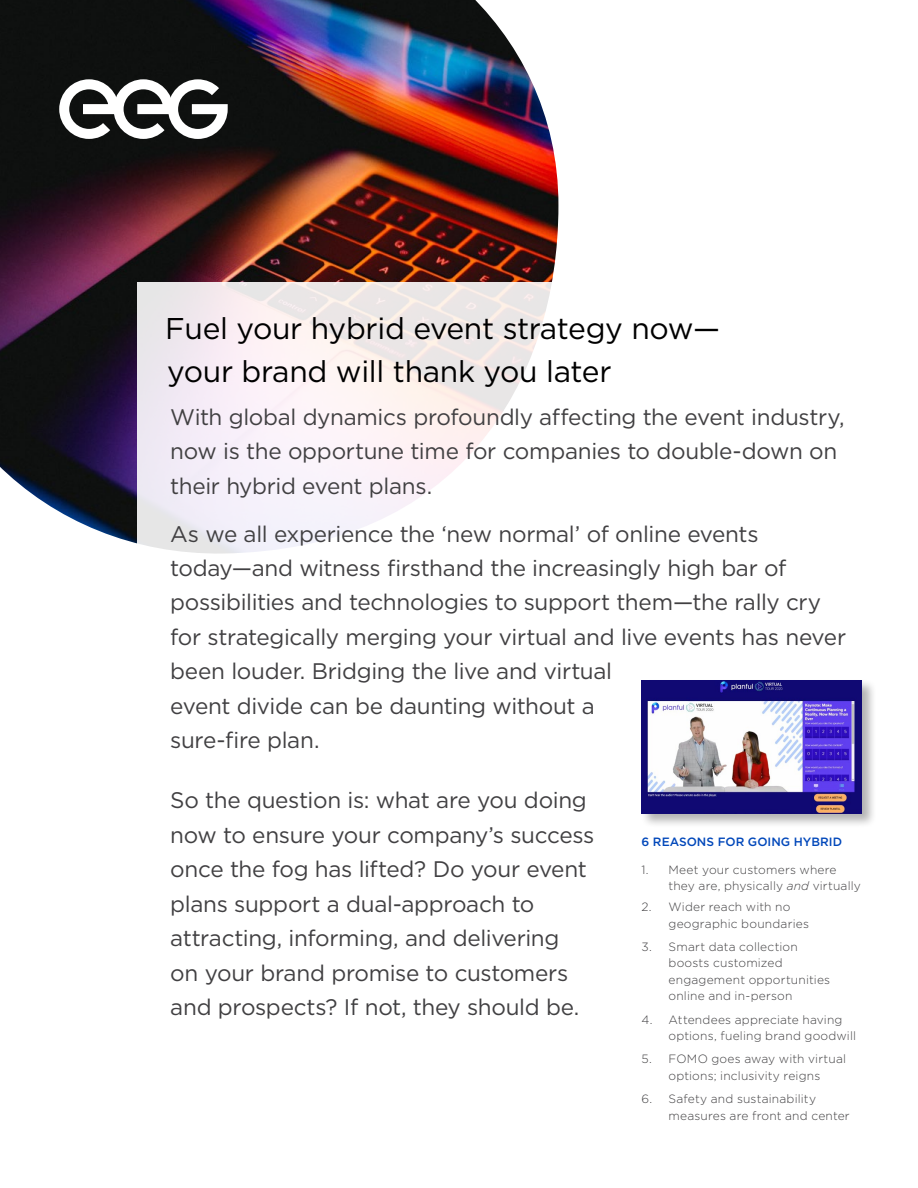
<style>
.page{position:relative;width:918px;height:1188px;background:#fff}
.page>*{position:absolute;margin:0;border:0;box-sizing:border-box;transform-origin:0 0}
.t1{font:30px/43.5px "Gotham";letter-spacing:-.01em;color:#000}
.t2{font:22.5px/34.5px "Gotham";letter-spacing:-.015em;color:#414042}
.t3{font:300 12px/16.5px "Gotham";letter-spacing:.015em;color:#414042}
.t4{font:500 12px "Gotham";color:#0047ba}
.s1{font-style:italic}
</style>
<div class="page">
<img style="left:0;top:0;width:558px;height:544px">
<svg style="left:137px;top:282px;width:421px;height:272px"></svg>
<svg style="left:59px;top:79px;width:169px;height:60px"></svg>
<div style="left:640px;top:679px;width:237px;height:150px;background:#000;opacity:.3"></div>
<img style="left:642px;top:681px;width:220px;height:133px">
<h1 class="t1" style="left:165px;top:306px;width:556px">Fuel your hybrid event strategy now— your brand will thank you later</h1>
<p class="t2" style="left:170px;top:399px;width:676px">With global dynamics profoundly affecting the event industry, now is the opportune time for companies to double-down on their hybrid event plans.</p>
<p class="t2" style="left:170px;top:516px;width:677px">As we all experience the ‘new normal’ of online events today—and witness firsthand the increasingly high bar of possibilities and technologies to support them—the rally cry for strategically merging your virtual and live events has never been louder. Bridging the live and virtual<br>event divide can be daunting without a<br>sure-fire plan.</p>
<p class="t2" style="left:170px;top:783px;width:426px">So the question is: what are you doing now to ensure your company’s success once the fog has lifted? Do your event plans support a dual-approach to attracting, informing, and delivering<br>on your brand promise to customers and prospects? If not, they should be.</p>
<p class="t4" style="left:642px;top:834px;width:202px">6 REASONS FOR GOING HYBRID</p>
<p class="t3" style="left:669px;top:861px;width:194px;text-indent:-27px">1. Meet your customers where they are, physically <span class="s1">and</span> virtually</p>
<p class="t3" style="left:669px;top:899px;width:142px;text-indent:-27px">2. Wider reach with no geographic boundaries</p>
<p class="t3" style="left:669px;top:938px;width:163px;text-indent:-27px">3. Smart data collection boosts customized engagement opportunities online and in-person</p>
<p class="t3" style="left:669px;top:1011px;width:189px;text-indent:-27px">4. Attendees appreciate having options, fueling brand goodwill</p>
<p class="t3" style="left:642px;top:1051px;width:206px;text-align:center">5. FOMO goes away with virtual options; inclusivity reigns</p>
<p class="t3" style="left:669px;top:1090px;width:183px;text-indent:-27px">6. Safety and sustainability measures are front and center</p>
</div>
